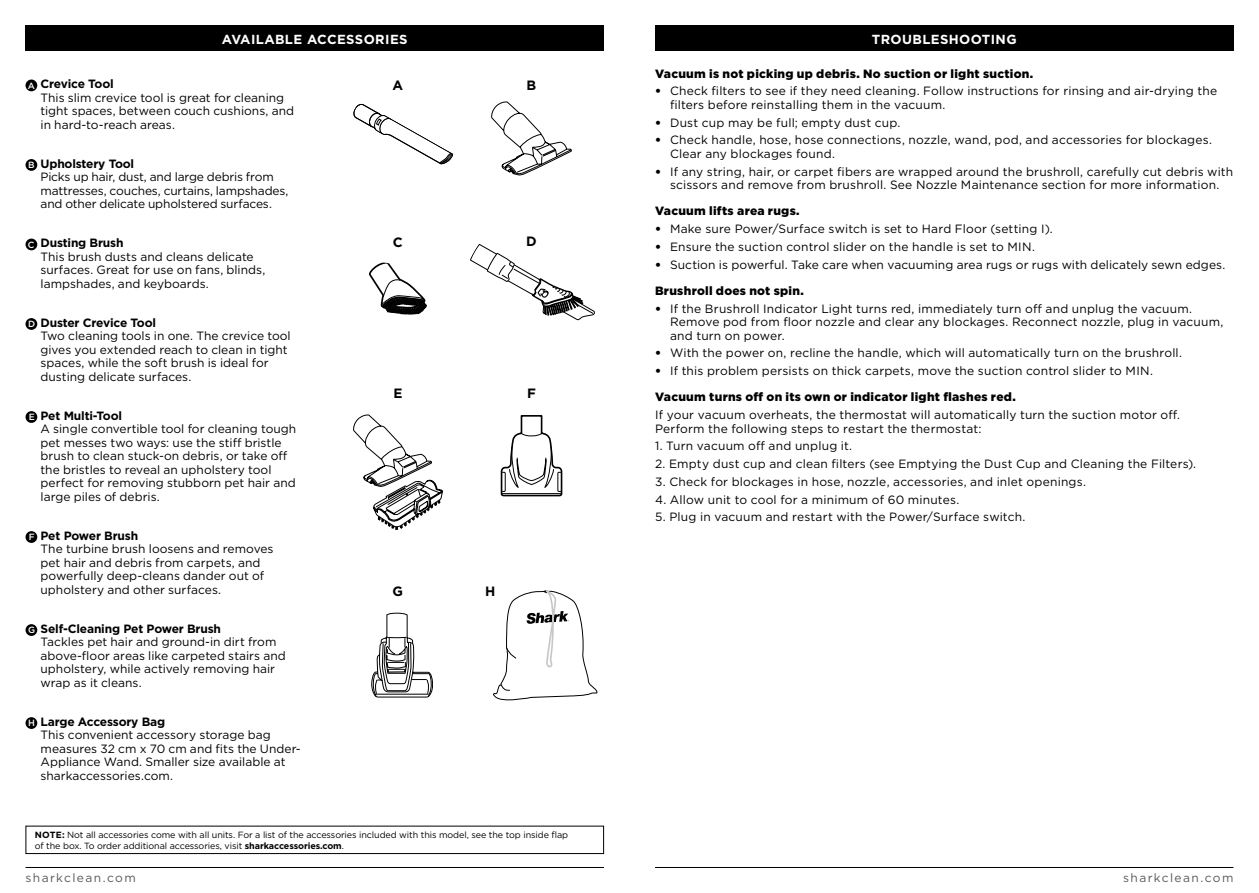
<style>
.page{position:relative;width:1259px;height:893px;background:#fff}
.page>*{position:absolute;margin:0;border:0;box-sizing:border-box;transform-origin:0 0}
.t1{font:700 13.5px "Gotham";color:#000}
.t2{font:700 13.2px "Gotham";letter-spacing:.03em;color:#fff}
.t3{font:12px/13.5px "Gotham";letter-spacing:.005em;color:#000}
.t4{font:12px/13.5px "Gotham";letter-spacing:-.015em;color:#000}
.t5{font:900 12px "Gotham";letter-spacing:.02em;color:#000}
.t6{font:12px "Gotham";letter-spacing:.115em;color:#58595b}
.t7{font:700 12px "Gotham";letter-spacing:-.015em;color:#000}
.t8{font:9px/10.5px "Gotham";letter-spacing:-.01em;color:#000}
.s1{font-weight:900}
.s2{font-weight:500;font-size:9px;color:#fff}
.s3{font-weight:700}
</style>
<div class="page">
<hr style="left:655px;top:867px;width:578px;height:1px;background:#000">
<hr style="left:26px;top:867px;width:578px;height:1px;background:#000">
<div style="left:26px;top:26px;width:578px;height:25px;background:#000"></div>
<div style="left:655px;top:26px;width:578px;height:25px;background:#000"></div>
<svg style="left:491px;top:102px;width:81px;height:73px"></svg>
<div style="left:26px;top:80px;width:11px;height:11px;background:#000;border-radius:50%"></div>
<div style="left:26px;top:159px;width:11px;height:12px;background:#000;border-radius:50%"></div>
<div style="left:26px;top:239px;width:11px;height:11px;background:#000;border-radius:50%"></div>
<div style="left:26px;top:318px;width:11px;height:12px;background:#000;border-radius:50%"></div>
<div style="left:26px;top:411px;width:11px;height:12px;background:#000;border-radius:50%"></div>
<div style="left:26px;top:531px;width:11px;height:12px;background:#000;border-radius:50%"></div>
<div style="left:26px;top:624px;width:11px;height:12px;background:#000;border-radius:50%"></div>
<div style="left:26px;top:717px;width:11px;height:12px;background:#000;border-radius:50%"></div>
<svg style="left:470px;top:244px;width:125px;height:77px"></svg>
<svg style="left:353px;top:415px;width:90px;height:115px"></svg>
<svg style="left:371px;top:613px;width:62px;height:84px"></svg>
<svg style="left:353px;top:103px;width:100px;height:62px"></svg>
<svg style="left:501px;top:415px;width:61px;height:81px"></svg>
<div style="left:26px;top:826px;width:578px;height:28px;border:1px solid #000"></div>
<svg style="left:369px;top:262px;width:58px;height:53px"></svg>
<svg style="left:493px;top:590px;width:104px;height:110px"></svg>
<p class="t2" style="left:222px;top:30px;width:187px">AVAILABLE ACCESSORIES</p>
<p class="t2" style="left:872px;top:30px;width:146px">TROUBLESHOOTING</p>
<p class="t5" style="left:655px;top:65px;width:380px">Vacuum is not picking up debris. No suction or light suction.</p>
<p class="t3" style="left:670px;top:84px;width:548px;text-indent:-15px"><span class="s1">•</span> Check filters to see if they need cleaning. Follow instructions for rinsing and air-drying the filters before reinstalling them in the vacuum.</p>
<p class="t3" style="left:655px;top:115px;width:247px"><span class="s1">•</span> Dust cup may be full; empty dust cup.</p>
<p class="t3" style="left:670px;top:133px;width:543px;text-indent:-15px"><span class="s1">•</span> Check handle, hose, hose connections, nozzle, wand, pod, and accessories for blockages.<br>Clear any blockages found.</p>
<p class="t3" style="left:655px;top:164px;width:579px;text-align:center"><span class="s1">•</span> If any string, hair, or carpet fibers are wrapped around the brushroll, carefully cut debris with scissors and remove from brushroll. See Nozzle Maintenance section for more information.</p>
<p class="t5" style="left:655px;top:203px;width:146px">Vacuum lifts area rugs.</p>
<p class="t3" style="left:655px;top:222px;width:399px"><span class="s1">•</span> Make sure Power/Surface switch is set to Hard Floor (setting I).</p>
<p class="t3" style="left:655px;top:240px;width:381px"><span class="s1">•</span> Ensure the suction control slider on the handle is set to MIN.</p>
<p class="t3" style="left:655px;top:251px;width:572px;line-height:26.2px"><span class="s1">•</span> Suction is powerful. Take care when vacuuming area rugs or rugs with delicately sewn edges.<br><span class="s1">Brushroll does not spin.</span></p>
<p class="t3" style="left:670px;top:301px;width:555px;text-indent:-15px"><span class="s1">•</span> If the Brushroll Indicator Light turns red, immediately turn off and unplug the vacuum.<br>Remove pod from floor nozzle and clear any blockages. Reconnect nozzle, plug in vacuum, and turn on power.</p>
<p class="t3" style="left:655px;top:346px;width:528px"><span class="s1">•</span> With the power on, recline the handle, which will automatically turn on the brushroll.</p>
<p class="t3" style="left:655px;top:357px;width:499px;line-height:26.2px"><span class="s1">•</span> If this problem persists on thick carpets, move the suction control slider to MIN.<br><span class="s1">Vacuum turns off on its own or indicator light flashes red.</span></p>
<p class="t3" style="left:655px;top:408px;width:526px">If your vacuum overheats, the thermostat will automatically turn the suction motor off.<br>Perform the following steps to restart the thermostat:</p>
<p class="t3" style="left:655px;top:439px;width:199px">1. Turn vacuum off and unplug it.</p>
<p class="t3" style="left:655px;top:457px;width:543px">2. Empty dust cup and clean filters (see Emptying the Dust Cup and Cleaning the Filters).</p>
<p class="t3" style="left:655px;top:475px;width:432px">3. Check for blockages in hose, nozzle, accessories, and inlet openings.</p>
<p class="t3" style="left:655px;top:492px;width:306px">4. Allow unit to cool for a minimum of 60 minutes.</p>
<p class="t3" style="left:655px;top:510px;width:372px">5. Plug in vacuum and restart with the Power/Surface switch.</p>
<p class="t7" style="left:28px;top:76px;width:87px"><span class="s2">A</span> Crevice Tool</p>
<p class="t1" style="left:526px;top:76px;width:11px">B</p>
<p class="t3" style="left:41px;top:91px;width:255px">This slim crevice tool is great for cleaning tight spaces, between couch cushions, and in hard-to-reach areas.</p>
<p class="t4" style="left:41px;top:157px;width:249px;text-indent:-12px"><span class="s2">B</span> <span class="s3">Upholstery Tool<br></span>Picks up hair, dust, and large debris from mattresses, couches, curtains, lampshades, and other delicate upholstered surfaces.</p>
<p class="t3" style="left:41px;top:236px;width:226px;text-indent:-13px"><span class="s2">C</span> <span class="s3">Dusting Brush<br></span>This brush dusts and cleans delicate surfaces. Great for use on fans, blinds, lampshades, and keyboards.</p>
<p class="t3" style="left:41px;top:316px;width:252px;text-indent:-12px"><span class="s2">D</span> <span class="s3">Duster Crevice Tool<br></span>Two cleaning tools in one. The crevice tool gives you extended reach to clean in tight spaces, while the soft brush is ideal for dusting delicate surfaces.</p>
<p class="t3" style="left:41px;top:409px;width:257px;text-indent:-12px"><span class="s2">E</span> <span class="s3">Pet Multi-Tool<br></span>A single convertible tool for cleaning tough pet messes two ways: use the stiff bristle brush to clean stuck-on debris, or take off the bristles to reveal an upholstery tool perfect for removing stubborn pet hair and large piles of debris.</p>
<p class="t3" style="left:41px;top:529px;width:234px;text-indent:-12px"><span class="s2">F</span> <span class="s3">Pet Power Brush<br></span>The turbine brush loosens and removes pet hair and debris from carpets, and powerfully deep-cleans dander out of upholstery and other surfaces.</p>
<p class="t3" style="left:41px;top:622px;width:247px;text-indent:-12px"><span class="s2">G</span> <span class="s3">Self-Cleaning Pet Power Brush<br></span>Tackles pet hair and ground-in dirt from above-floor areas like carpeted stairs and upholstery, while actively removing hair wrap as it cleans.</p>
<p class="t3" style="left:41px;top:715px;width:262px;text-indent:-12px"><span class="s2">H</span> <span class="s3">Large Accessory Bag<br></span>This convenient accessory storage bag measures 32 cm x 70 cm and fits the Under-Appliance Wand. Smaller size available at sharkaccessories.com.</p>
<p class="t1" style="left:392px;top:76px;width:12px">A</p>
<p class="t1" style="left:393px;top:233px;width:11px">C</p>
<p class="t1" style="left:526px;top:232px;width:12px">D</p>
<p class="t1" style="left:393px;top:384px;width:11px">E</p>
<p class="t1" style="left:527px;top:384px;width:10px">F</p>
<p class="t1" style="left:392px;top:582px;width:12px">G</p>
<p class="t1" style="left:485px;top:582px;width:12px">H</p>
<p class="t8" style="left:35px;top:829px;width:535px"><span class="s3">NOTE:</span> Not all accessories come with all units. For a list of the accessories included with this model, see the top inside flap of the box. To order additional accessories, visit <span class="s3">sharkaccessories.com</span>.</p>
<p class="t6" style="left:26px;top:870px;width:112px">sharkclean.com</p>
<p class="t6" style="left:1123px;top:870px;width:112px">sharkclean.com</p>
</div>
